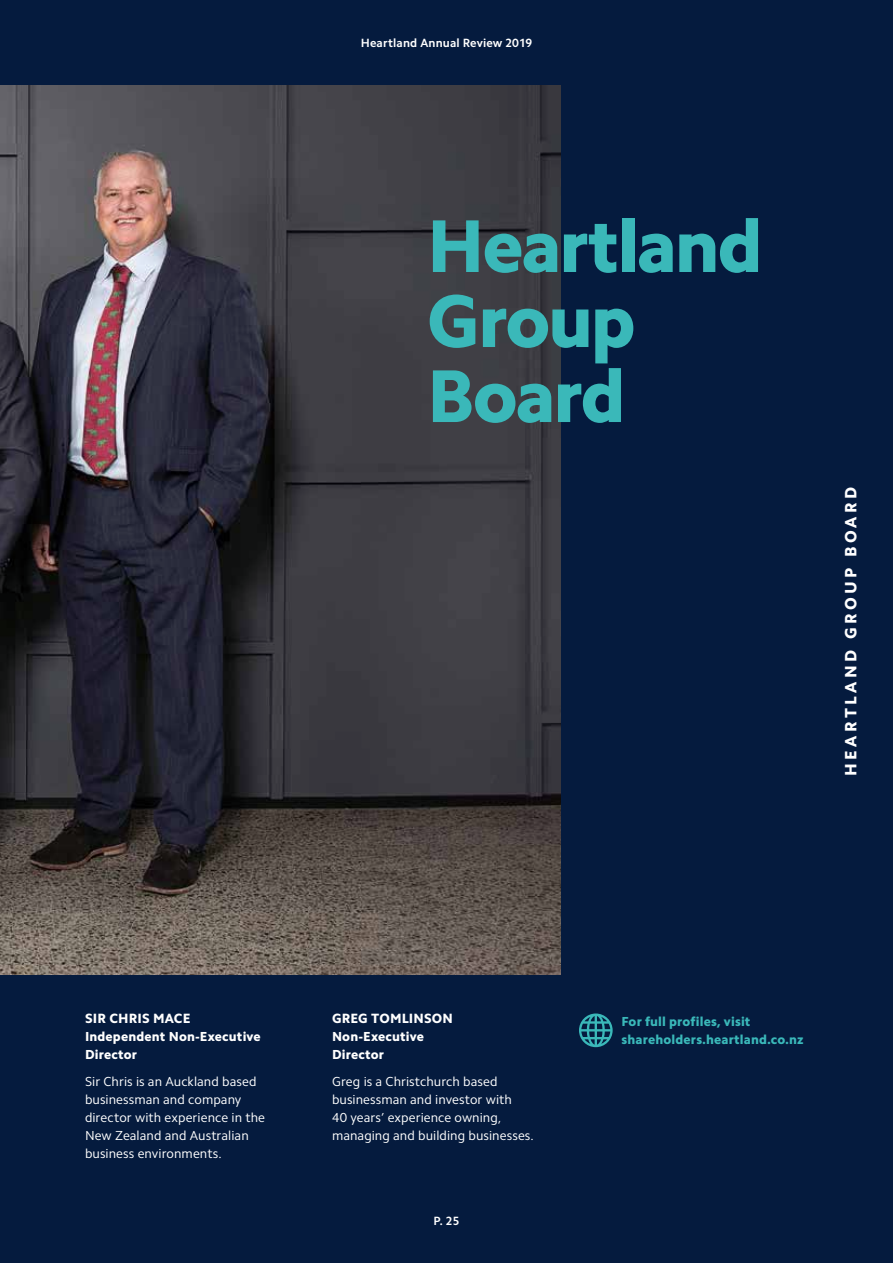
<style>
.page{position:relative;width:893px;height:1263px;background:#051b3e}
.page>*{position:absolute;margin:0;border:0;box-sizing:border-box;transform-origin:0 0}
.t1{font:800 75px/75px "Camphor Pro";letter-spacing:-.03em;color:#3ab8b9}
.t2{font:800 16.5px "Camphor Pro";letter-spacing:.2em;color:#fff}
.t3{font:800 13.5px "Camphor Pro";letter-spacing:.01em;color:#fff}
.t4{font:13.2px/18px "Camphor Pro";letter-spacing:.005em;color:#fff}
.t5{font:800 13.2px/18px "Camphor Pro";letter-spacing:.015em;color:#fff}
.t6{font:800 13.2px/18px "Camphor Pro";letter-spacing:.01em;color:#3ab8b9}
.t7{font:700 12px "Camphor Pro";letter-spacing:.01em;color:#fff}
</style>
<div class="page">
<img style="left:0;top:85px;width:561px;height:890px">
<svg style="left:579px;top:1013px;width:34px;height:34px"></svg>
<p class="t7" style="left:361px;top:35px;width:173px">Heartland Annual Review 2019</p>
<h1 class="t1" style="left:427px;top:209px;width:337px">Heartland<br>Group<br>Board</h1>
<p class="t2" style="left:841px;top:776px;width:290px;rotate:-90deg">HEARTLAND GROUP BOARD</p>
<p class="t3" style="left:85px;top:1011px;width:107px">SIR CHRIS MACE</p>
<p class="t5" style="left:85px;top:1028px;width:177px">Independent Non-Executive<br>Director</p>
<p class="t4" style="left:85px;top:1073px;width:181px">Sir Chris is an Auckland based businessman and company director with experience in the<br>New Zealand and Australian business environments.</p>
<p class="t3" style="left:332px;top:1011px;width:122px">GREG TOMLINSON</p>
<p class="t5" style="left:332px;top:1028px;width:93px">Non-Executive<br>Director</p>
<p class="t4" style="left:332px;top:1073px;width:203px">Greg is a Christchurch based businessman and investor with<br>40 years’ experience owning, managing and building businesses.</p>
<p class="t7" style="left:434px;top:1213px;width:27px">P. 25</p>
<p class="t6" style="left:621px;top:1012px;width:184px">For full profiles, visit shareholders.heartland.co.nz</p>
</div>
